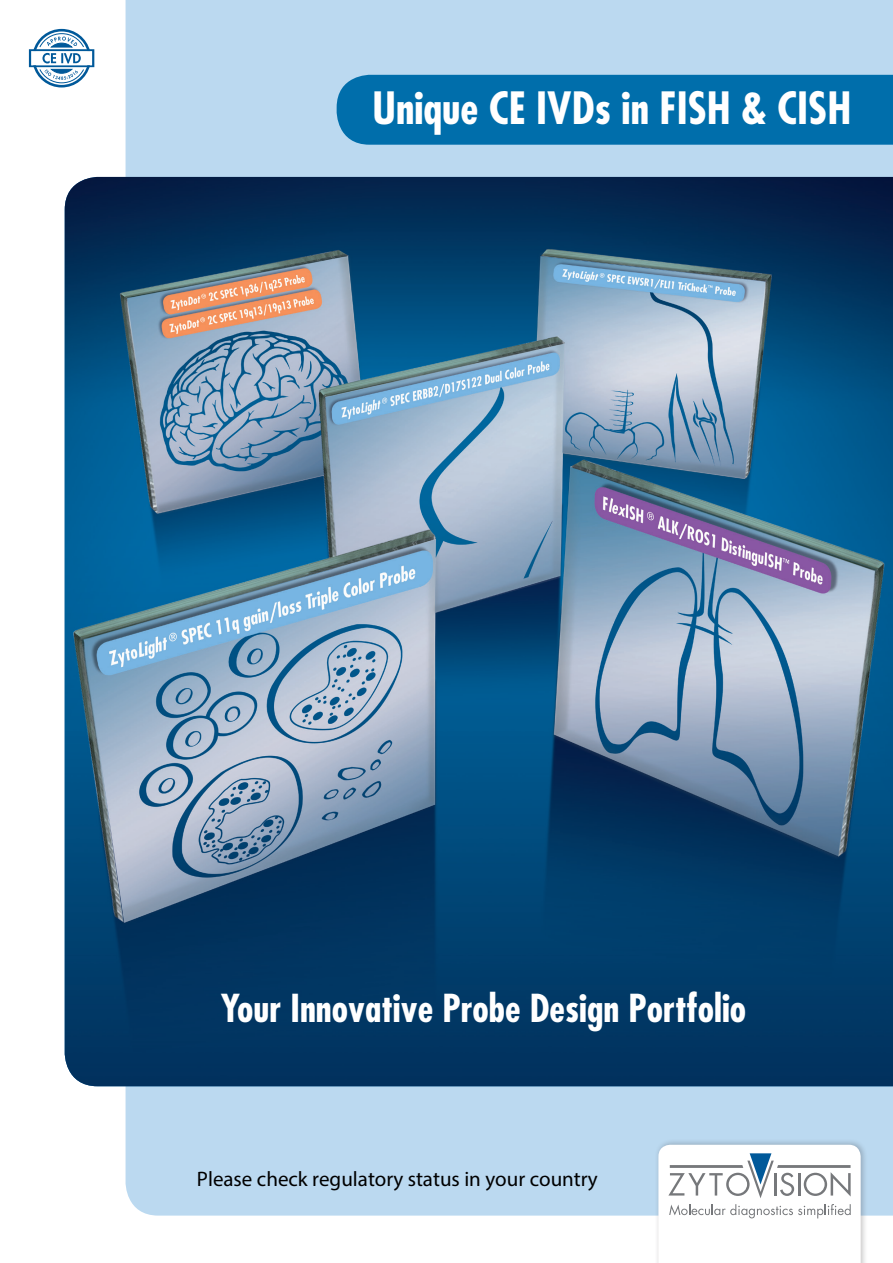
<style>
.page{position:relative;width:893px;height:1263px;background:#fff}
.page>*{position:absolute;margin:0;border:0;box-sizing:border-box;transform-origin:0 0}
.t1{font:700 condensed 43.35px "Futura Std";color:#fff}
.t2{font:700 condensed 37.5px "Futura Std";color:#fff}
.t3{font:21px "Myriad Pro";color:#000}
</style>
<div class="page">
<div style="left:126px;top:0;width:767px;height:1215px;background:#bbd9f0"></div>
<img style="left:65px;top:177px;width:828px;height:909px">
<div style="left:654px;top:1138px;width:214px;height:125px;background:#231f20;opacity:.25"></div>
<svg style="left:658px;top:1145px;width:203px;height:118px"></svg>
<div style="left:337px;top:75px;width:556px;height:70px;background:#006eab"></div>
<svg style="left:29px;top:29px;width:65px;height:58px"></svg>
<h1 class="t1" style="left:372px;top:81px;width:480px">Unique CE IVDs in FISH &amp; CISH</h1>
<h2 class="t2" style="left:221px;top:985px;width:527px">Your Innovative Probe Design Portfolio</h2>
<p class="t3" style="left:197px;top:1166px;width:402px">Please check regulatory status in your country</p>
</div>
